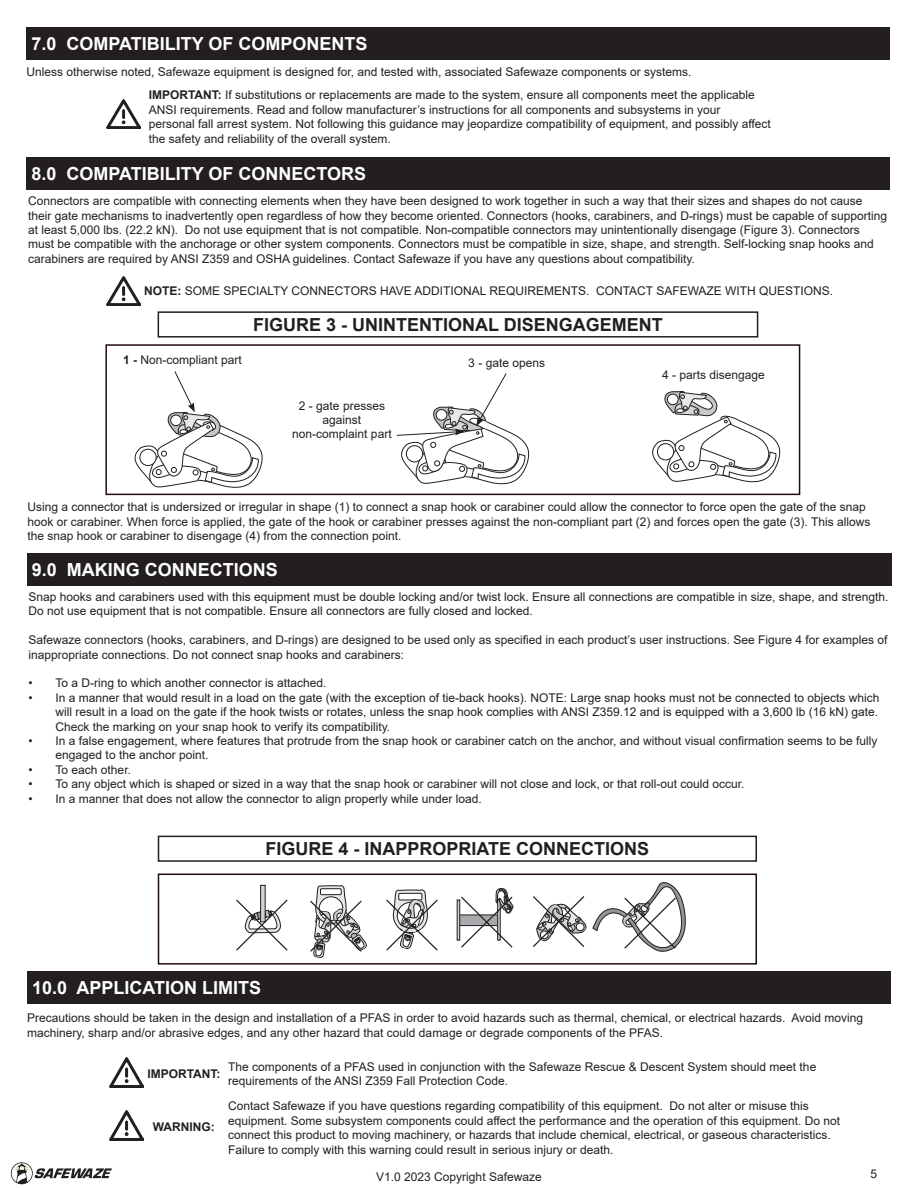
<style>
.page{position:relative;width:918px;height:1188px;background:#fff}
.page>*{position:absolute;margin:0;border:0;box-sizing:border-box;transform-origin:0 0}
.t1{font:700 18px "Arial";color:#fff}
.t2{font:700 18px "Arial";color:#231f20}
.t3{font:12px/14.4px "Arial";color:#231f20}
.t4{font:700 12px "Arial";color:#231f20}
.s1{font-weight:700}
</style>
<div class="page">
<svg style="left:11px;top:1162px;width:101px;height:22px"></svg>
<div style="left:27px;top:27px;width:863px;height:33px;background:#231f20"></div>
<div style="left:158px;top:311px;width:600px;height:27px;border:2px solid #231f20"></div>
<svg style="left:652px;top:391px;width:128px;height:92px"></svg>
<div style="left:105px;top:344px;width:695px;height:151px;border:2px solid #220b0d"></div>
<svg style="left:135px;top:371px;width:128px;height:117px"></svg>
<svg style="left:396px;top:373px;width:133px;height:112px"></svg>
<div style="left:27px;top:157px;width:863px;height:32px;background:#231f20"></div>
<div style="left:27px;top:553px;width:864px;height:33px;background:#231f20"></div>
<img style="left:106px;top:276px;width:34px;height:30px">
<img style="left:106px;top:99px;width:34px;height:30px">
<div style="left:158px;top:836px;width:599px;height:26px;border:2px solid #231f20"></div>
<hr style="left:261px;top:885px;width:4px;height:37px;background:#d1d2d4">
<div style="left:260px;top:885px;width:5px;height:37px;border:1px solid #231f20"></div>
<div style="left:457px;top:900px;width:3px;height:40px;border:1px solid #231f20"></div>
<svg style="left:236px;top:898px;width:52px;height:53px"></svg>
<svg style="left:533px;top:896px;width:54px;height:51px"></svg>
<svg style="left:310px;top:885px;width:57px;height:73px"></svg>
<svg style="left:593px;top:882px;width:93px;height:70px"></svg>
<svg style="left:460px;top:888px;width:54px;height:60px"></svg>
<svg style="left:386px;top:889px;width:52px;height:62px"></svg>
<div style="left:158px;top:874px;width:599px;height:91px;border:2px solid #210a0d"></div>
<div style="left:27px;top:972px;width:864px;height:32px;background:#231f20"></div>
<img style="left:110px;top:1057px;width:34px;height:30px">
<img style="left:110px;top:1111px;width:34px;height:29px">
<p class="t1" style="left:32px;top:31px;width:338px">7.0 COMPATIBILITY OF COMPONENTS</p>
<p class="t3" style="left:27px;top:64px;width:667px">Unless otherwise noted, Safewaze equipment is designed for, and tested with, associated Safewaze components or systems.</p>
<p class="t3" style="left:149px;top:88px;width:608px"><span class="s1">IMPORTANT:</span> If substitutions or replacements are made to the system, ensure all components meet the applicable<br>ANSI requirements. Read and follow manufacturer’s instructions for all components and subsystems in your</p>
<p class="t3" style="left:149px;top:117px;width:623px">personal fall arrest system. Not following this guidance may jeopardize compatibility of equipment, and possibly affect the safety and reliability of the overall system.</p>
<p class="t1" style="left:32px;top:161px;width:336px">8.0 COMPATIBILITY OF CONNECTORS</p>
<p class="t3" style="left:28px;top:194px;width:861px">Connectors are compatible with connecting elements when they have been designed to work together in such a way that their sizes and shapes do not cause their gate mechanisms to inadvertently open regardless of how they become oriented. Connectors (hooks, carabiners, and D-rings) must be capable of supporting at least 5,000 lbs. (22.2 kN). Do not use equipment that is not compatible. Non-compatible connectors may unintentionally disengage (Figure 3). Connectors must be compatible with the anchorage or other system components. Connectors must be compatible in size, shape, and strength. Self-locking snap hooks and carabiners are required by ANSI Z359 and OSHA guidelines. Contact Safewaze if you have any questions about compatibility.</p>
<p class="t3" style="left:144px;top:284px;width:691px"><span class="s1">NOTE:</span> SOME SPECIALTY CONNECTORS HAVE ADDITIONAL REQUIREMENTS. CONTACT SAFEWAZE WITH QUESTIONS.</p>
<p class="t2" style="left:253px;top:312px;width:411px">FIGURE 3 - UNINTENTIONAL DISENGAGEMENT</p>
<p class="t3" style="left:468px;top:355px;width:78px">3 - gate opens</p>
<p class="t3" style="left:299px;top:398px;width:88px;text-align:center">2 - gate presses against</p>
<p class="t3" style="left:292px;top:427px;width:101px">non-complaint part</p>
<p class="t3" style="left:123px;top:352px;width:120px"><span class="s1">1 -</span> Non-compliant part</p>
<p class="t3" style="left:662px;top:367px;width:104px">4 - parts disengage</p>
<p class="t3" style="left:27px;top:500px;width:844px">Using a connector that is undersized or irregular in shape (1) to connect a snap hook or carabiner could allow the connector to force open the gate of the snap hook or carabiner. When force is applied, the gate of the hook or carabiner presses against the non-compliant part (2) and forces open the gate (3). This allows the snap hook or carabiner to disengage (4) from the connection point.</p>
<p class="t1" style="left:32px;top:557px;width:248px">9.0 MAKING CONNECTIONS</p>
<p class="t3" style="left:29px;top:590px;width:861px">Snap hooks and carabiners used with this equipment must be double locking and/or twist lock. Ensure all connections are compatible in size, shape, and strength.<br>Do not use equipment that is not compatible. Ensure all connectors are fully closed and locked.</p>
<p class="t3" style="left:29px;top:633px;width:860px">Safewaze connectors (hooks, carabiners, and D-rings) are designed to be used only as specified in each product’s user instructions. See Figure 4 for examples of inappropriate connections. Do not connect snap hooks and carabiners:</p>
<p class="t3" style="left:29px;top:676px;width:299px">• To a D-ring to which another connector is attached.</p>
<p class="t3" style="left:56px;top:690px;width:825px;text-align:justify;text-indent:-27px">• In a manner that would result in a load on the gate (with the exception of tie-back hooks). NOTE: Large snap hooks must not be connected to objects which will result in a load on the gate if the hook twists or rotates, unless the snap hook complies with ANSI Z359.12 and is equipped with a 3,600 lb (16 kN) gate.<br>Check the marking on your snap hook to verify its compatibility.</p>
<p class="t3" style="left:56px;top:734px;width:823px;text-indent:-27px">• In a false engagement, where features that protrude from the snap hook or carabiner catch on the anchor, and without visual confirmation seems to be fully engaged to the anchor point.</p>
<p class="t3" style="left:29px;top:762px;width:104px">• To each other.</p>
<p class="t3" style="left:29px;top:777px;width:718px">• To any object which is shaped or sized in a way that the snap hook or carabiner will not close and lock, or that roll-out could occur.</p>
<p class="t3" style="left:29px;top:791px;width:455px">• In a manner that does not allow the connector to align properly while under load.</p>
<p class="t2" style="left:266px;top:836px;width:385px">FIGURE 4 - INAPPROPRIATE CONNECTIONS</p>
<p class="t1" style="left:32px;top:975px;width:231px">10.0 APPLICATION LIMITS</p>
<p class="t3" style="left:27px;top:1011px;width:838px">Precautions should be taken in the design and installation of a PFAS in order to avoid hazards such as thermal, chemical, or electrical hazards. Avoid moving machinery, sharp and/or abrasive edges, and any other hazard that could damage or degrade components of the PFAS.</p>
<p class="t4" style="left:147px;top:1065px;width:75px">IMPORTANT:</p>
<p class="t4" style="left:153px;top:1119px;width:63px">WARNING:</p>
<p class="t3" style="left:228px;top:1059px;width:590px">The components of a PFAS used in conjunction with the Safewaze Rescue &amp; Descent System should meet the requirements of the ANSI Z359 Fall Protection Code.</p>
<p class="t3" style="left:228px;top:1099px;width:614px">Contact Safewaze if you have questions regarding compatibility of this equipment. Do not alter or misuse this equipment. Some subsystem components could affect the performance and the operation of this equipment. Do not connect this product to moving machinery, or hazards that include chemical, electrical, or gaseous characteristics.<br>Failure to comply with this warning could result in serious injury or death.</p>
<p class="t3" style="left:376px;top:1169px;width:167px">V1.0 2023 Copyright Safewaze</p>
<p class="t3" style="left:870px;top:1167px;width:8px">5</p>
</div>
